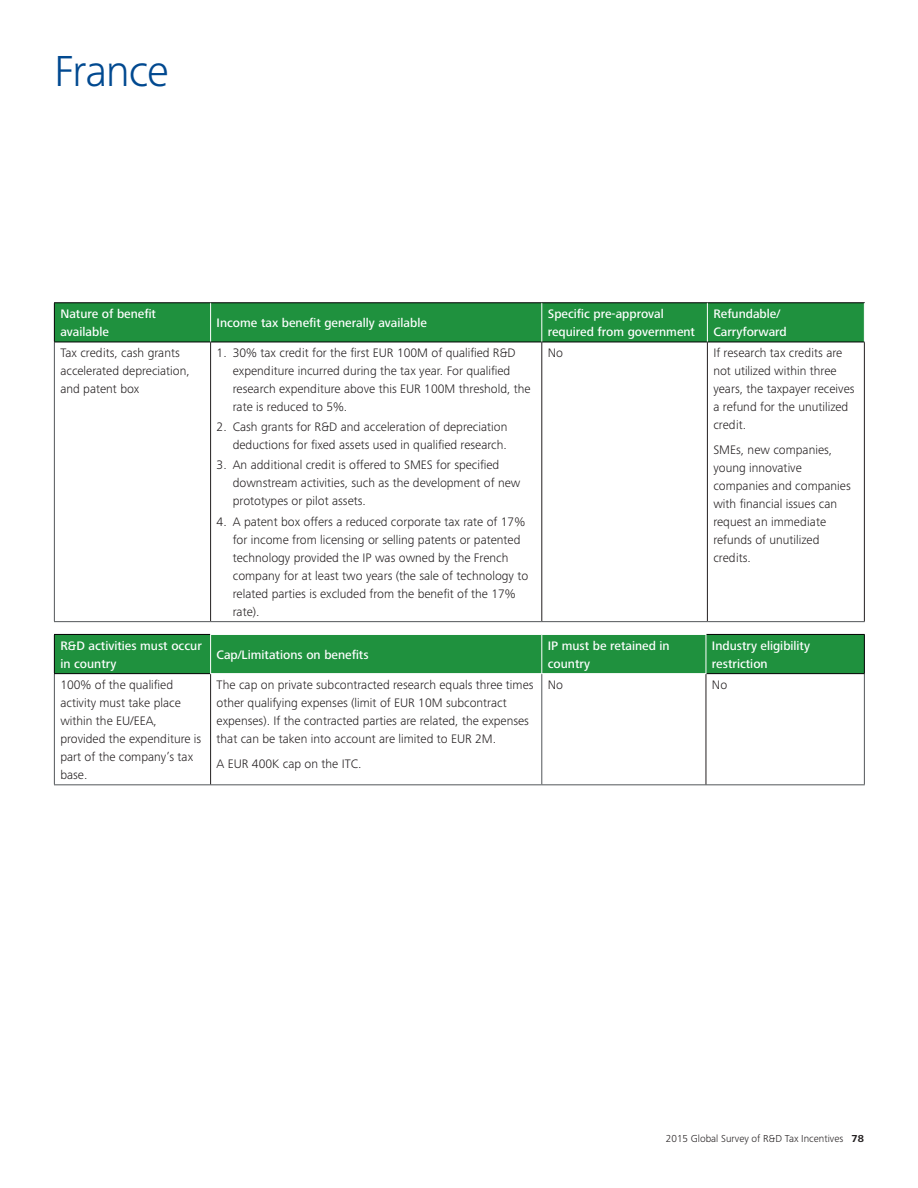
<style>
.page{position:relative;width:918px;height:1188px;background:#fff}
.page>*{position:absolute;margin:0;border:0;box-sizing:border-box;transform-origin:0 0}
.A_Page_head{font:300 45px "Frutiger Next Pro";letter-spacing:-.025em;color:#014990}
.Body_copy{font:300 12.75px/18px "Frutiger Next Pro";color:#231f20}
.Table_column_subhead{font:500 12.75px/18px "Frutiger Next Pro";color:#fff}
.t1{font:300 10.5px "Frutiger Next Pro";color:#231f20}
.s1{font-weight:700}
</style>
<div class="page">
<div style="left:55px;top:303px;width:809px;height:39px;background:#1f913e"></div>
<hr style="left:54px;top:342px;width:1px;height:279px;background:#525659">
<hr style="left:54px;top:621px;width:157px;height:1px;background:#525659">
<hr style="left:211px;top:621px;width:331px;height:1px;background:#525659">
<hr style="left:542px;top:621px;width:165px;height:1px;background:#525659">
<hr style="left:707px;top:621px;width:158px;height:1px;background:#525659">
<hr style="left:210px;top:342px;width:1px;height:279px;background:#231f20">
<hr style="left:541px;top:342px;width:1px;height:279px;background:#231f20">
<hr style="left:707px;top:342px;width:1px;height:279px;background:#231f20">
<hr style="left:864px;top:342px;width:1px;height:279px;background:#231f20">
<hr style="left:54px;top:302px;width:157px;height:1px;background:#000">
<hr style="left:54px;top:303px;width:1px;height:39px;background:#000">
<hr style="left:211px;top:302px;width:331px;height:1px;background:#000">
<hr style="left:542px;top:302px;width:165px;height:1px;background:#000">
<hr style="left:707px;top:302px;width:158px;height:1px;background:#000">
<hr style="left:54px;top:342px;width:157px;height:1px;background:#000">
<hr style="left:211px;top:342px;width:331px;height:1px;background:#000">
<hr style="left:542px;top:342px;width:165px;height:1px;background:#000">
<hr style="left:707px;top:342px;width:158px;height:1px;background:#000">
<hr style="left:210px;top:303px;width:1px;height:39px;background:#fff">
<hr style="left:541px;top:303px;width:1px;height:39px;background:#fff">
<hr style="left:707px;top:303px;width:1px;height:39px;background:#fff">
<div style="left:55px;top:635px;width:809px;height:38px;background:#1f913e"></div>
<hr style="left:54px;top:674px;width:1px;height:110px;background:#525659">
<hr style="left:541px;top:674px;width:1px;height:110px;background:#525659">
<hr style="left:864px;top:674px;width:1px;height:110px;background:#525659">
<hr style="left:54px;top:784px;width:157px;height:1px;background:#525659">
<hr style="left:211px;top:784px;width:331px;height:1px;background:#525659">
<hr style="left:542px;top:784px;width:164px;height:1px;background:#525659">
<hr style="left:706px;top:784px;width:159px;height:1px;background:#525659">
<hr style="left:706px;top:674px;width:1px;height:110px;background:#231f20">
<hr style="left:54px;top:634px;width:156px;height:1px;background:#000">
<hr style="left:54px;top:635px;width:1px;height:38px;background:#000">
<hr style="left:706px;top:634px;width:159px;height:1px;background:#000">
<hr style="left:864px;top:635px;width:1px;height:38px;background:#000">
<hr style="left:54px;top:673px;width:156px;height:1px;background:#000">
<hr style="left:706px;top:673px;width:159px;height:1px;background:#000">
<hr style="left:210px;top:674px;width:1px;height:110px;background:#231f20">
<hr style="left:210px;top:635px;width:1px;height:38px;background:#fff">
<hr style="left:541px;top:635px;width:1px;height:38px;background:#fff">
<hr style="left:706px;top:635px;width:1px;height:38px;background:#fff">
<p class="A_Page_head" style="left:54px;top:46px;width:116px">France</p>
<p class="Table_column_subhead" style="left:60px;top:305px;width:97px">Nature of benefit available</p>
<p class="Table_column_subhead" style="left:217px;top:314px;width:212px">Income tax benefit generally available</p>
<p class="Table_column_subhead" style="left:548px;top:305px;width:149px">Specific pre-approval required from government</p>
<p class="Table_column_subhead" style="left:713px;top:305px;width:68px">Refundable/</p>
<p class="Table_column_subhead" style="left:713px;top:323px;width:75px">Carryforward</p>
<p class="Body_copy" style="left:60px;top:344px;width:131px">Tax credits, cash grants accelerated depreciation, and patent box</p>
<p class="Body_copy" style="left:233px;top:344px;width:299px;text-indent:-16px">1. 30% tax credit for the first EUR 100M of qualified R&amp;D expenditure incurred during the tax year. For qualified research expenditure above this EUR 100M threshold, the rate is reduced to 5%.</p>
<p class="Body_copy" style="left:217px;top:418px;width:292px;text-align:right">2. Cash grants for R&amp;D and acceleration of depreciation deductions for fixed assets used in qualified research.</p>
<p class="Body_copy" style="left:233px;top:456px;width:289px;text-indent:-16px">3. An additional credit is offered to SMES for specified downstream activities, such as the development of new prototypes or pilot assets.</p>
<p class="Body_copy" style="left:233px;top:512px;width:297px;text-indent:-16px">4. A patent box offers a reduced corporate tax rate of 17% for income from licensing or selling patents or patented technology provided the IP was owned by the French company for at least two years (the sale of technology to related parties is excluded from the benefit of the 17% rate).</p>
<p class="Body_copy" style="left:548px;top:344px;width:17px">No</p>
<p class="Body_copy" style="left:713px;top:344px;width:143px">If research tax credits are not utilized within three years, the taxpayer receives a refund for the unutilized credit.</p>
<p class="Body_copy" style="left:713px;top:441px;width:139px">SMEs, new companies, young innovative companies and companies with financial issues can request an immediate refunds of unutilized credits.</p>
<p class="Table_column_subhead" style="left:60px;top:636px;width:143px">R&amp;D activities must occur in country</p>
<p class="Table_column_subhead" style="left:217px;top:645px;width:154px">Cap/Limitations on benefits</p>
<p class="Table_column_subhead" style="left:548px;top:636px;width:123px">IP must be retained in country</p>
<p class="Table_column_subhead" style="left:712px;top:636px;width:100px">Industry eligibility restriction</p>
<p class="Body_copy" style="left:60px;top:676px;width:143px">100% of the qualified activity must take place within the EU/EEA, provided the expenditure is part of the company’s tax base.</p>
<p class="Body_copy" style="left:217px;top:676px;width:318px">The cap on private subcontracted research equals three times other qualifying expenses (limit of EUR 10M subcontract expenses). If the contracted parties are related, the expenses that can be taken into account are limited to EUR 2M.</p>
<p class="Body_copy" style="left:548px;top:676px;width:17px">No</p>
<p class="Body_copy" style="left:712px;top:676px;width:17px">No</p>
<p class="Body_copy" style="left:217px;top:754px;width:147px">A EUR 400K cap on the ITC.</p>
<p class="t1" style="left:666px;top:1132px;width:200px">2015 Global Survey of R&amp;D Tax Incentives <span class="s1">78</span></p>
</div>
